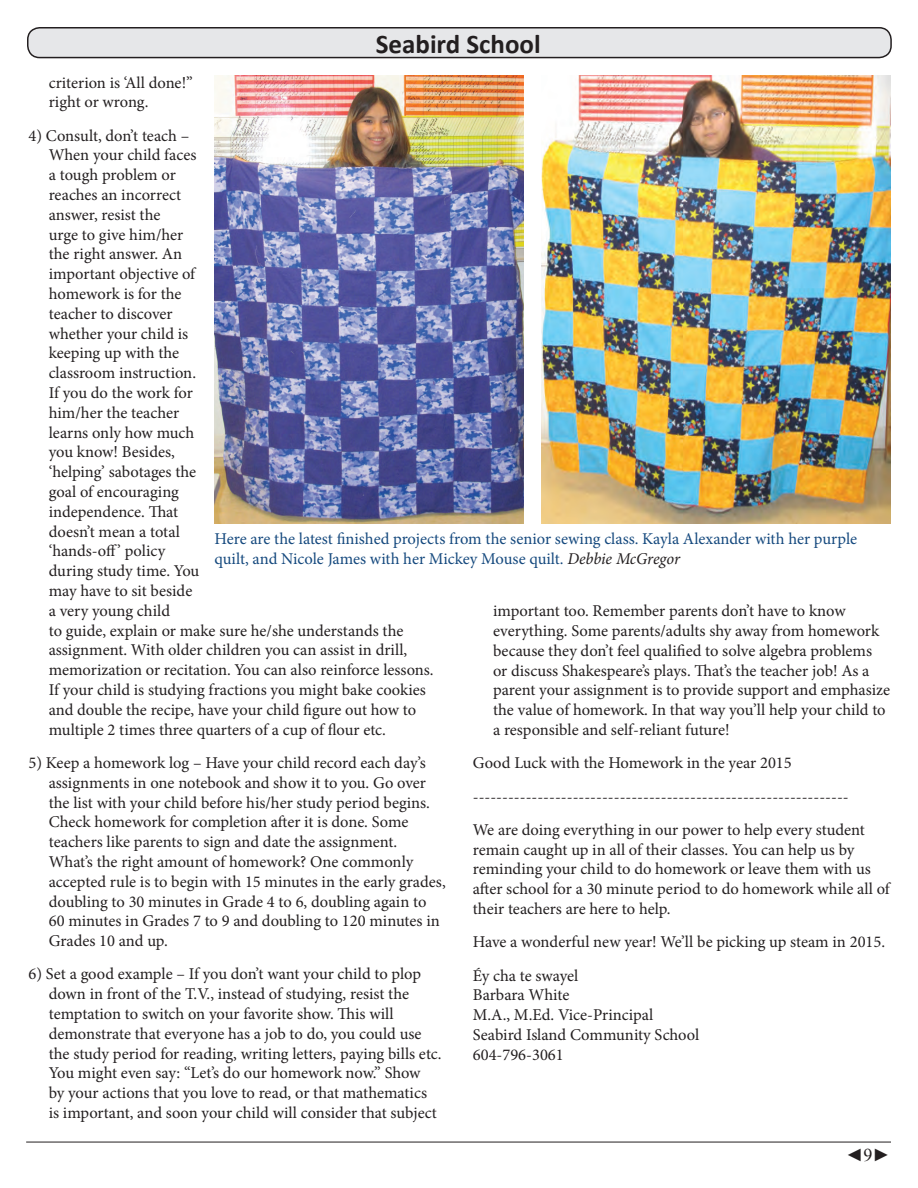
<style>
.page{position:relative;width:918px;height:1188px;background:#fff}
.page>*{position:absolute;margin:0;border:0;box-sizing:border-box;transform-origin:0 0}
.t1{font:700 27px "Calibri";color:#231f20}
.t2{font:18px "Times New Roman";color:#231f20}
.t3{font:16.5px/19.8px "Minion Pro";letter-spacing:-.005em;color:#231f20}
.t4{font:16.5px/19.8px "Minion Pro";color:#15497e}
.s1{font-style:italic;color:#231f20}
</style>
<div class="page">
<hr style="left:26px;top:1142px;width:865px;height:1px;background:#231f20">
<div style="left:28px;top:28px;width:863px;height:30px;background:#e6e7e9;border-radius:12px"></div>
<div style="left:27px;top:27px;width:865px;height:31px;border:2px solid #231f20;border-radius:12px"></div>
<img style="left:215px;top:76px;width:309px;height:448px">
<img style="left:542px;top:76px;width:349px;height:448px">
<h1 class="t1" style="left:376px;top:27px;width:166px">Seabird School</h1>
<p class="t3" style="left:49px;top:73px;width:145px">criterion is ‘All done!” right or wrong.</p>
<p class="t3" style="left:49px;top:126px;width:386px;text-indent:-20px">4) Consult, don’t teach –<br>When your child faces<br>a tough problem or<br>reaches an incorrect<br>answer, resist the<br>urge to give him/her<br>the right answer. An<br>important objective of<br>homework is for the<br>teacher to discover<br>whether your child is<br>keeping up with the<br>classroom instruction.<br>If you do the work for<br>him/her the teacher<br>learns only how much<br>you know! Besides,<br>‘helping’ sabotages the<br>goal of encouraging<br>independence. That<br>doesn’t mean a total<br>‘hands-off’ policy<br>during study time. You<br>may have to sit beside<br>a very young child<br>to guide, explain or make sure he/she understands the assignment. With older children you can assist in drill, memorization or recitation. You can also reinforce lessons.<br>If your child is studying fractions you might bake cookies and double the recipe, have your child figure out how to multiple 2 times three quarters of a cup of flour etc.</p>
<p class="t3" style="left:49px;top:753px;width:399px;text-indent:-20px">5) Keep a homework log – Have your child record each day’s assignments in one notebook and show it to you. Go over the list with your child before his/her study period begins.<br>Check homework for completion after it is done. Some teachers like parents to sign and date the assignment.<br>What’s the right amount of homework? One commonly accepted rule is to begin with 15 minutes in the early grades, doubling to 30 minutes in Grade 4 to 6, doubling again to 60 minutes in Grades 7 to 9 and doubling to 120 minutes in Grades 10 and up.</p>
<p class="t3" style="left:49px;top:964px;width:394px;text-indent:-20px">6) Set a good example – If you don’t want your child to plop down in front of the T.V., instead of studying, resist the temptation to switch on your favorite show. This will demonstrate that everyone has a job to do, you could use the study period for reading, writing letters, paying bills etc.<br>You might even say: “Let’s do our homework now.” Show<br>by your actions that you love to read, or that mathematics<br>is important, and soon your child will consider that subject</p>
<p class="t4" style="left:215px;top:529px;width:644px">Here are the latest finished projects from the senior sewing class. Kayla Alexander with her purple quilt, and Nicole James with her Mickey Mouse quilt. <span class="s1">Debbie McGregor</span></p>
<p class="t3" style="left:493px;top:601px;width:399px">important too. Remember parents don’t have to know everything. Some parents/adults shy away from homework because they don’t feel qualified to solve algebra problems or discuss Shakespeare’s plays. That’s the teacher job! As a parent your assignment is to provide support and emphasize the value of homework. In that way you’ll help your child to a responsible and self-reliant future!</p>
<p class="t3" style="left:473px;top:746px;width:394px;line-height:33.3px">Good Luck with the Homework in the year 2015 ----------------------------------------------------------------<br>We are doing everything in our power to help every student</p>
<p class="t3" style="left:473px;top:840px;width:419px">remain caught up in all of their classes. You can help us by reminding your child to do homework or leave them with us after school for a 30 minute period to do homework while all of their teachers are here to help.</p>
<p class="t3" style="left:473px;top:926px;width:414px;line-height:33.3px">Have a wonderful new year! We’ll be picking up steam in 2015.<br>Éy cha te swayel</p>
<p class="t3" style="left:473px;top:985px;width:228px">Barbara White<br>M.A., M.Ed. Vice-Principal<br>Seabird Island Community School<br>604-796-3061</p>
<p class="t2" style="left:846px;top:1143px;width:46px">◄9►</p>
</div>
